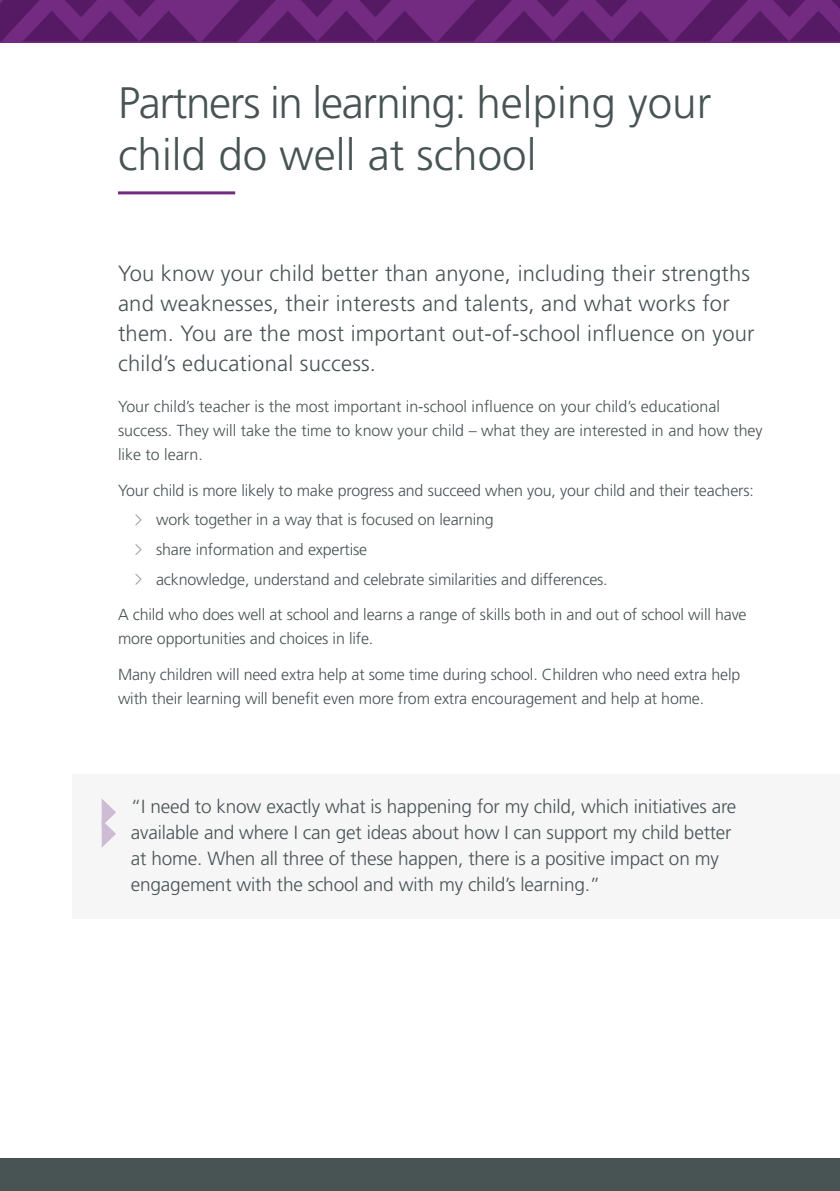
<style>
.page{position:relative;width:840px;height:1191px;background:#fff}
.page>*{position:absolute;margin:0;border:0;box-sizing:border-box;transform-origin:0 0}
.t1{font:300 44px/52px "Frutiger";color:#485354}
.t2{font:300 22px/30px "Frutiger";letter-spacing:.01em;color:#485354}
.t3{font:300 19px/26px "Frutiger";letter-spacing:-.01em;color:#485354}
.t4{font:300 16px/24px "Frutiger";letter-spacing:-.01em;color:#485354}
</style>
<div class="page">
<svg style="left:0;top:41px;width:839px;height:1px"></svg>
<svg style="left:0;top:0;width:839px;height:41px"></svg>
<div style="left:0;top:1158px;width:839px;height:33px;background:#485354"></div>
<div style="left:72px;top:774px;width:767px;height:144px;background:#f6f6f6"></div>
<svg style="left:102px;top:799px;width:14px;height:48px"></svg>
<hr style="left:0;top:43px;width:1px;height:299px;background:#485354">
<svg style="left:135px;top:514px;width:7px;height:12px"></svg>
<svg style="left:135px;top:544px;width:7px;height:11px"></svg>
<svg style="left:135px;top:573px;width:7px;height:12px"></svg>
<hr style="left:118px;top:191px;width:117px;height:3px;background:#732a81">
<h1 class="t1" style="left:118px;top:77px;width:594px">Partners in learning: helping your child do well at school</h1>
<h2 class="t2" style="left:118px;top:259px;width:637px">You know your child better than anyone, including their strengths and weaknesses, their interests and talents, and what works for them. You are the most important out-of-school influence on your child’s educational success.</h2>
<p class="t4" style="left:118px;top:395px;width:645px">Your child’s teacher is the most important in-school influence on your child’s educational success. They will take the time to know your child – what they are interested in and how they like to learn.</p>
<p class="t4" style="left:156px;top:475px;width:599px;line-height:29.6px;text-indent:-38px">Your child is more likely to make progress and succeed when you, your child and their teachers: work together in a way that is focused on learning<br>share information and expertise<br>acknowledge, understand and celebrate similarities and differences.</p>
<p class="t4" style="left:118px;top:602px;width:629px">A child who does well at school and learns a range of skills both in and out of school will have more opportunities and choices in life.</p>
<p class="t4" style="left:118px;top:662px;width:623px">Many children will need extra help at some time during school. Children who need extra help with their learning will benefit even more from extra encouragement and help at home.</p>
<p class="t3" style="left:131px;top:793px;width:606px">“I need to know exactly what is happening for my child, which initiatives are available and where I can get ideas about how I can support my child better at home. When all three of these happen, there is a positive impact on my engagement with the school and with my child’s learning.”</p>
</div>
